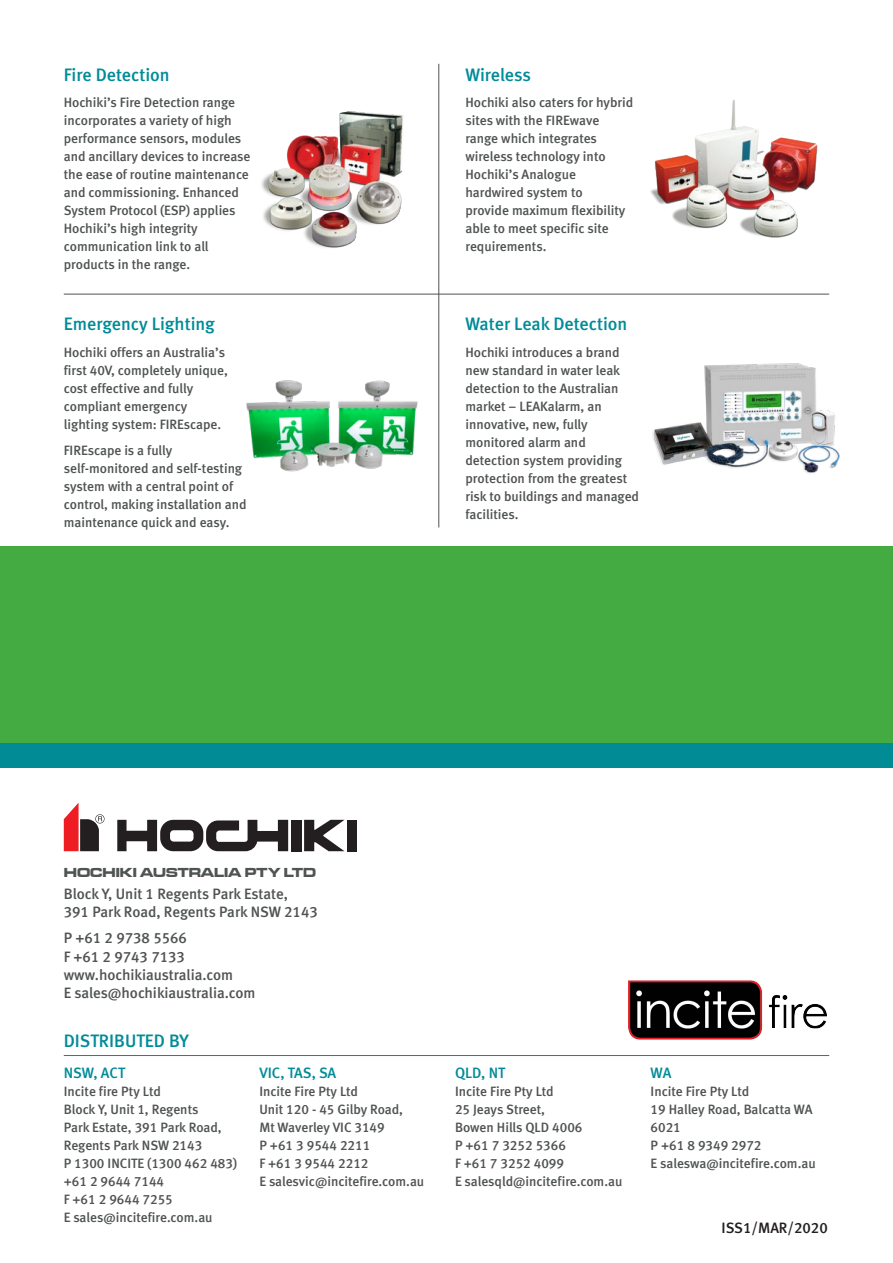
<style>
.page{position:relative;width:893px;height:1263px;background:#fff}
.page>*{position:absolute;margin:0;border:0;box-sizing:border-box;transform-origin:0 0}
.t1{font:18px "Meta Medium CELF";color:#008b98}
.t2{font:15px/18px "Meta Medium CELF";color:#505353}
.t3{font:15px "Meta Medium CELF";color:#008b98}
.H5_White{font:15px "Meta Medium CELF";color:#231f20}
.Paragraph{font:13.5px/18px "Meta Medium CELF";color:#505353}
.t4{font:13.5px "Microgramma D Bold Exte";color:#505353}
</style>
<div class="page">
<div style="left:0;top:546px;width:893px;height:197px;background:#44aa42"></div>
<div style="left:0;top:743px;width:893px;height:25px;background:#008b95"></div>
<hr style="left:64px;top:1055px;width:765px;height:1px;background:#008b98">
<img style="left:261px;top:111px;width:143px;height:137px">
<img style="left:650px;top:99px;width:168px;height:139px">
<img style="left:652px;top:363px;width:188px;height:110px">
<hr style="left:64px;top:294px;width:765px;height:1px;background:#505353">
<hr style="left:439px;top:64px;width:1px;height:463px;background:#505353">
<img style="left:246px;top:380px;width:172px;height:92px">
<svg style="left:64px;top:803px;width:41px;height:48px"></svg>
<svg style="left:117px;top:820px;width:171px;height:31px"></svg>
<div style="left:291px;top:820px;width:10px;height:31px;background:#231f20"></div>
<svg style="left:304px;top:820px;width:40px;height:31px"></svg>
<div style="left:348px;top:820px;width:9px;height:31px;background:#231f20"></div>
<img style="left:628px;top:981px;width:199px;height:59px">
<h4 class="t1" style="left:64px;top:63px;width:107px">Fire Detection</h4>
<p class="Paragraph" style="left:64px;top:93px;width:188px">Hochiki’s Fire Detection range incorporates a variety of high performance sensors, modules and ancillary devices to increase the ease of routine maintenance and commissioning. Enhanced<br>System Protocol (ESP) applies<br>Hochiki’s high integrity communication link to all products in the range.</p>
<h4 class="t1" style="left:64px;top:313px;width:153px">Emergency Lighting</h4>
<p class="Paragraph" style="left:64px;top:343px;width:166px">Hochiki offers an Australia’s first 40V, completely unique, cost effective and fully compliant emergency lighting system: FIREscape.</p>
<p class="Paragraph" style="left:64px;top:442px;width:185px">FIREscape is a fully self-monitored and self-testing system with a central point of control, making installation and maintenance quick and easy.</p>
<h4 class="t1" style="left:465px;top:63px;width:67px">Wireless</h4>
<p class="Paragraph" style="left:465px;top:93px;width:169px">Hochiki also caters for hybrid sites with the FIREwave range which integrates wireless technology into<br>Hochiki’s Analogue hardwired system to<br>provide maximum flexibility able to meet specific site requirements.</p>
<h4 class="t1" style="left:465px;top:313px;width:163px">Water Leak Detection</h4>
<p class="Paragraph" style="left:465px;top:343px;width:175px">Hochiki introduces a brand new standard in water leak detection to the Australian market – LEAKalarm, an innovative, new, fully monitored alarm and detection system providing protection from the greatest risk to buildings and managed facilities.</p>
<h2 class="t4" style="left:64px;top:863px;width:254px">HOCHIKI AUSTRALIA PTY LTD</h2>
<h5 class="t2" style="left:64px;top:885px;width:256px">Block Y, Unit 1 Regents Park Estate,<br>391 Park Road, Regents Park NSW 2143</h5>
<h5 class="t2" style="left:64px;top:929px;width:193px">P +61 2 9738 5566<br>F +61 2 9743 7133 www.hochikiaustralia.com<br>E sales@hochikiaustralia.com</h5>
<h4 class="t1" style="left:64px;top:1029px;width:127px">DISTRIBUTED BY</h4>
<h5 class="t3" style="left:64px;top:1063px;width:63px">NSW, ACT</h5>
<p class="Paragraph" style="left:64px;top:1082px;width:99px">Incite fire Pty Ltd</p>
<p class="Paragraph" style="left:64px;top:1100px;width:160px">Block Y, Unit 1, Regents<br>Park Estate, 391 Park Road,<br>Regents Park NSW 2143</p>
<p class="Paragraph" style="left:64px;top:1154px;width:175px">P 1300 INCITE (1300 462 483)</p>
<p class="Paragraph" style="left:64px;top:1172px;width:102px">+61 2 9644 7144</p>
<p class="Paragraph" style="left:64px;top:1190px;width:111px">F +61 2 9644 7255</p>
<p class="Paragraph" style="left:64px;top:1208px;width:150px">E sales@incitefire.com.au</p>
<h5 class="t3" style="left:259px;top:1063px;width:78px">VIC, TAS, SA</h5>
<p class="Paragraph" style="left:259px;top:1082px;width:100px">Incite Fire Pty Ltd</p>
<p class="Paragraph" style="left:259px;top:1100px;width:145px">Unit 120 - 45 Gilby Road,</p>
<p class="Paragraph" style="left:259px;top:1118px;width:127px">Mt Waverley VIC 3149</p>
<p class="Paragraph" style="left:259px;top:1136px;width:112px">P +61 3 9544 2211</p>
<p class="Paragraph" style="left:259px;top:1154px;width:111px">F +61 3 9544 2212</p>
<p class="Paragraph" style="left:259px;top:1172px;width:166px">E salesvic@incitefire.com.au</p>
<h5 class="t3" style="left:455px;top:1063px;width:52px">QLD, NT</h5>
<p class="Paragraph" style="left:455px;top:1082px;width:100px">Incite Fire Pty Ltd</p>
<p class="Paragraph" style="left:455px;top:1100px;width:92px">25 Jeays Street,</p>
<p class="Paragraph" style="left:455px;top:1118px;width:129px">Bowen Hills QLD 4006</p>
<p class="Paragraph" style="left:455px;top:1136px;width:112px">P +61 7 3252 5366</p>
<p class="Paragraph" style="left:455px;top:1154px;width:111px">F +61 7 3252 4099</p>
<p class="Paragraph" style="left:455px;top:1172px;width:169px">E salesqld@incitefire.com.au</p>
<h5 class="t3" style="left:651px;top:1063px;width:22px">WA</h5>
<p class="Paragraph" style="left:651px;top:1082px;width:100px">Incite Fire Pty Ltd</p>
<p class="Paragraph" style="left:651px;top:1100px;width:163px">19 Halley Road, Balcatta WA<br>6021</p>
<p class="Paragraph" style="left:651px;top:1136px;width:112px">P +61 8 9349 2972</p>
<p class="Paragraph" style="left:651px;top:1154px;width:167px">E saleswa@incitefire.com.au</p>
<p class="H5_White" style="left:722px;top:1219px;width:108px">ISS1/MAR/2020</p>
</div>
